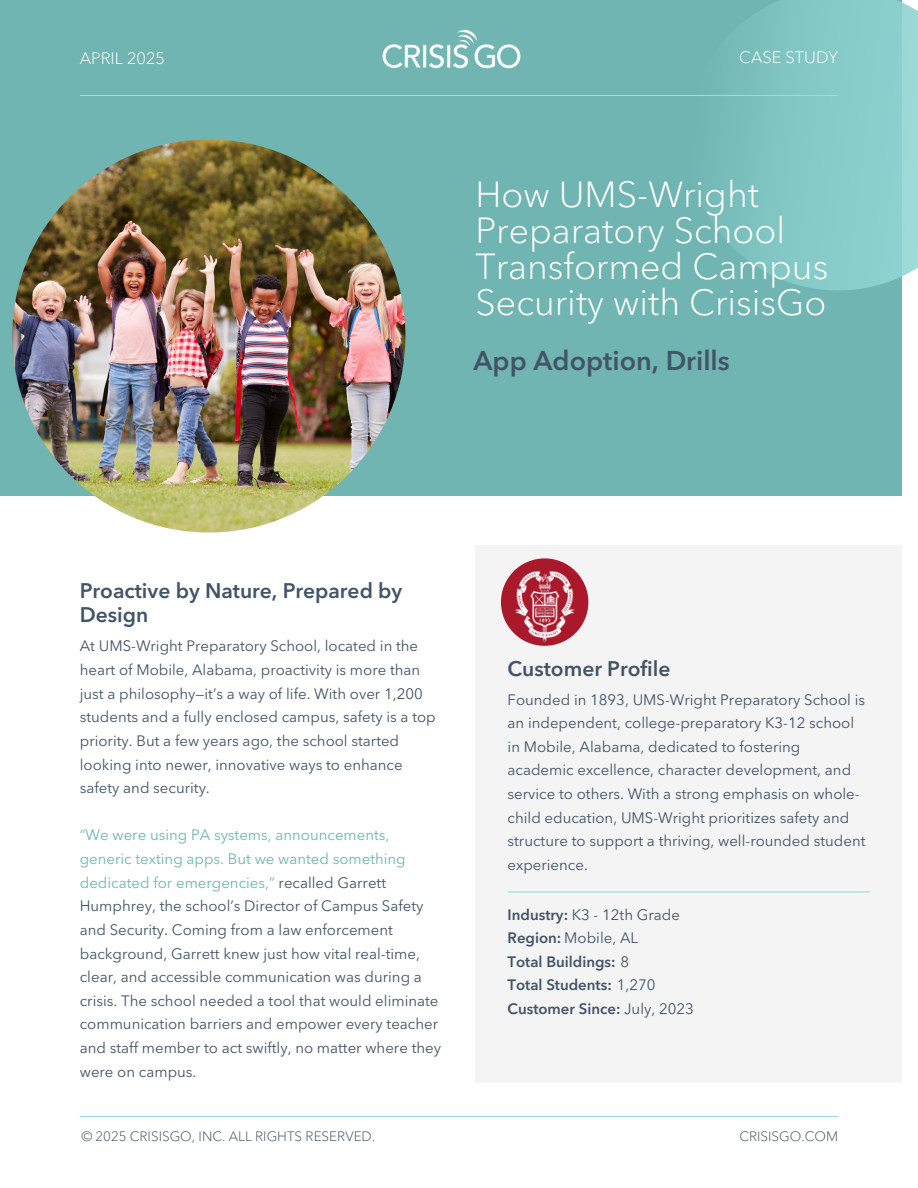
<style>
.page{position:relative;width:918px;height:1188px;background:#fff}
.page>*{position:absolute;margin:0;border:0;box-sizing:border-box;transform-origin:0 0}
.t1{font:300 36px/36px "Avenir Next LT Pro";color:#fff}
.t2{font:600 27px "Avenir Next LT Pro";color:#425467}
.t3{font:600 21px/24.8px "Avenir Next LT Pro";color:#425467}
.t4{font:300 16.5px "Avenir Next LT Pro";color:#fff}
.t5{font:15px/23.7px "Avenir Next LT Pro";color:#425467}
.t6{font:600 15px/23.7px "Avenir Next LT Pro";color:#425467}
.t7{font:300 13.5px "Avenir Next LT Pro";color:#425467}
.s1{color:#70b5b1}
.s2{font-weight:400}
</style>
<div class="page">
<div style="left:1px;top:0;width:901px;height:496px;background:#70b5b1"></div>
<svg style="left:733px;top:0;width:185px;height:291px;fill:#86cbc8"></svg>
<hr style="left:80px;top:95px;width:758px;height:1px;background:#9addda">
<img style="left:12px;top:139px;width:393px;height:394px;border-radius:50%">
<hr style="left:80px;top:1116px;width:758px;height:1px;background:#9addda">
<img style="left:382px;top:29px;width:139px;height:40px">
<div style="left:476px;top:545px;width:426px;height:538px;background:#f4f4f4"></div>
<hr style="left:508px;top:891px;width:362px;height:2px;background:#9addda">
<div style="left:501px;top:558px;width:87px;height:88px;background:#aa182c;border-radius:50%"></div>
<img style="left:508px;top:568px;width:73px;height:75px">
<h3 class="t4" style="left:80px;top:47px;width:87px">APRIL 2025</h3>
<h6 class="t4" style="left:739px;top:47px;width:100px">CASE STUDY</h6>
<h6 class="t1" style="left:476px;top:178px;width:354px">How UMS-Wright<br>Preparatory School<br>Transformed Campus<br>Security with CrisisGo</h6>
<p class="t2" style="left:474px;top:350px;width:258px">App Adoption, Drills</p>
<p class="t3" style="left:80px;top:580px;width:324px">Proactive by Nature, Prepared by<br>Design</p>
<h3 class="t5" style="left:80px;top:636px;width:358px">At UMS-Wright Preparatory School, located in the heart of Mobile, Alabama, proactivity is more than just a philosophy—it’s a way of life. With over 1,200 students and a fully enclosed campus, safety is a top priority. But a few years ago, the school started looking into newer, innovative ways to enhance safety and security.</h3>
<h6 class="t5" style="left:80px;top:825px;width:363px"><span class="s1">“We were using PA systems, announcements, generic texting apps. But we wanted something dedicated for emergencies,”</span> recalled Garrett Humphrey, the school’s Director of Campus Safety and Security. Coming from a law enforcement background, Garrett knew just how vital real-time, clear, and accessible communication was during a crisis. The school needed a tool that would eliminate communication barriers and empower every teacher and staff member to act swiftly, no matter where they were on campus.</h6>
<p class="t3" style="left:508px;top:658px;width:165px">Customer Profile</p>
<h2 class="t5" style="left:508px;top:689px;width:359px">Founded in 1893, UMS-Wright Preparatory School is an independent, college-preparatory K3-12 school in Mobile, Alabama, dedicated to fostering academic excellence, character development, and service to others. With a strong emphasis on whole&shy;child education, UMS-Wright prioritizes safety and structure to support a thriving, well-rounded student experience.</h2>
<h4 class="t6" style="left:508px;top:904px;width:174px">Industry: <span class="s2">K3 - 12th Grade<br></span>Region: <span class="s2">Mobile, AL<br></span>Total Buildings: <span class="s2">8<br></span>Total Students: <span class="s2">1,270</span></h4>
<p class="t6" style="left:508px;top:998px;width:188px">Customer Since: <span class="s2">July, 2023</span></p>
<h5 class="t7" style="left:81px;top:1128px;width:295px">© 2025 CRISISGO, INC. ALL RIGHTS RESERVED.</h5>
<h6 class="t7" style="left:739px;top:1128px;width:100px">CRISISGO.COM</h6>
</div>
